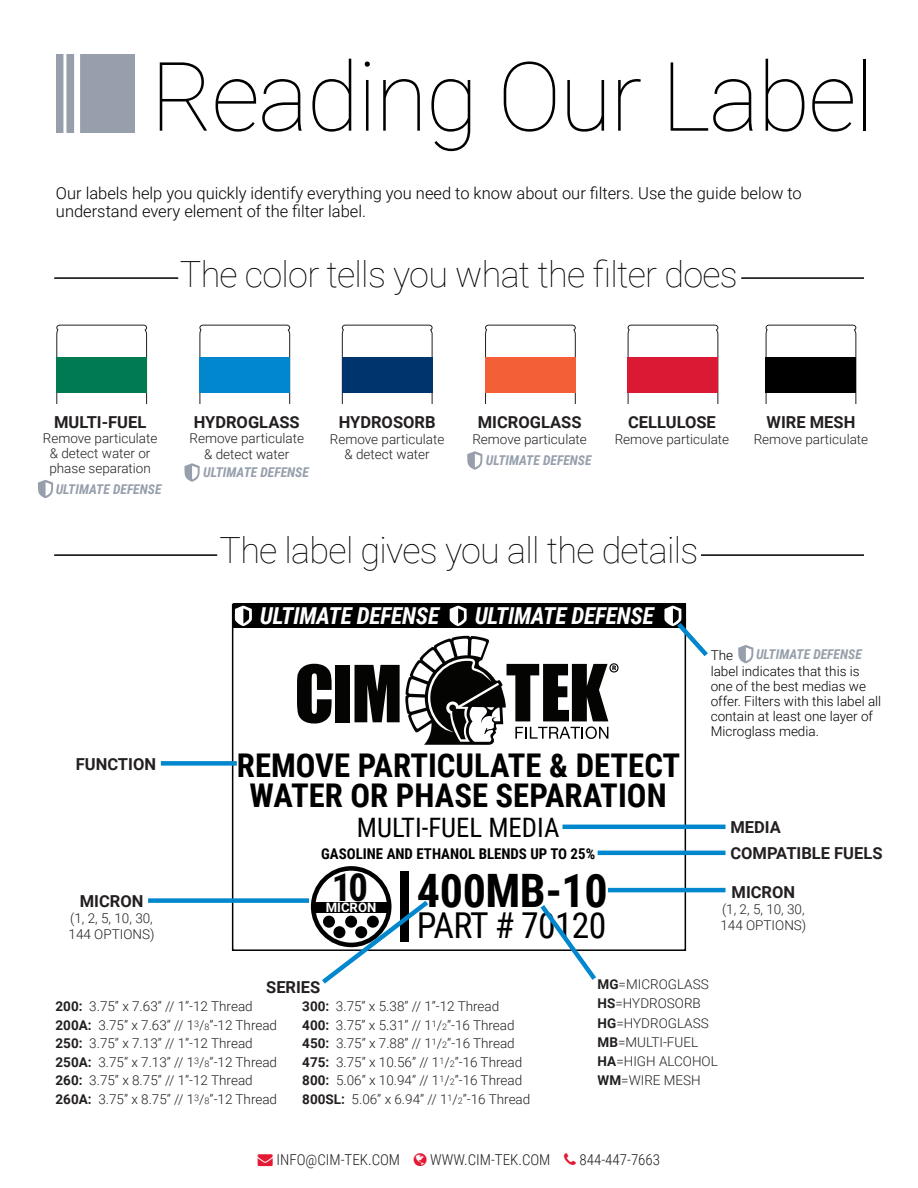
<style>
.page{position:relative;width:918px;height:1188px;background:#fff}
.page>*{position:absolute;margin:0;border:0;box-sizing:border-box;transform-origin:0 0}
.t1{font:100 96px "Roboto";letter-spacing:-.02em;color:#000}
.t2{font:72.6px "Impact";color:#040503}
.t3{font:700 46.05px "Roboto Condensed";letter-spacing:-.01em;color:#000}
.t4{font:700 38.7px "Roboto Condensed";color:#040503}
.t5{font:100 36px "Roboto";letter-spacing:-.02em;color:#000}
.t6{font:35.7px "Roboto Condensed";letter-spacing:-.02em;color:#000}
.t7{font:700 32.7px/29.7px "Roboto Condensed";color:#000;text-align:center}
.t8{font:26.7px "Roboto Condensed";color:#000}
.t9{font:italic 700 23.4px "Roboto Condensed";letter-spacing:-.01em;color:#fff}
.t10{font:300 16.5px/18.8px "Roboto";color:#000}
.t11{font:700 16.5px "Roboto";color:#231f20}
.t12{font:300 15px "Roboto Condensed";color:#231f20}
.t13{font:700 14.85px "Roboto Condensed";color:#000}
.t14{font:300 13.5px "Roboto";color:#231f20}
.Paragraph_Style_1{font:300 13.5px/15px "Roboto";color:#000}
.t15{font:italic 700 13.5px "Roboto Condensed";color:#969fab}
.t16{font:300 13.35px "Roboto";color:#231f20}
.t17{font:700 13.05px "Roboto";color:#fff}
.s1{font-weight:700}
.s2{font-size:9px}
.s3{color:#e41933}
</style>
<div class="page">
<svg style="left:628px;top:325px;width:90px;height:79px"></svg>
<div style="left:628px;top:357px;width:90px;height:36px;background:#da1a35"></div>
<svg style="left:200px;top:325px;width:90px;height:79px"></svg>
<div style="left:200px;top:357px;width:90px;height:36px;background:#0087cd"></div>
<svg style="left:766px;top:325px;width:90px;height:79px"></svg>
<div style="left:766px;top:357px;width:90px;height:36px;background:#000"></div>
<div style="left:56px;top:55px;width:78px;height:78px;background:#969fab"></div>
<div style="left:74px;top:48px;width:6px;height:105px;background:#fff"></div>
<hr style="left:63px;top:38px;width:3px;height:105px;background:#fff">
<svg style="left:405px;top:636px;width:214px;height:109px"></svg>
<div style="left:400px;top:871px;width:9px;height:70px;background:#000"></div>
<div style="left:234px;top:604px;width:452px;height:24px;background:#000"></div>
<svg style="left:450px;top:607px;width:17px;height:19px"></svg>
<svg style="left:234px;top:603px;width:18px;height:23px"></svg>
<div style="left:311px;top:866px;width:80px;height:81px;border:5px solid #000;border-radius:50%"></div>
<div style="left:314px;top:902px;width:75px;height:11px;background:#000"></div>
<div style="left:232px;top:604px;width:454px;height:347px;border:2px solid #000"></div>
<svg style="left:56px;top:325px;width:91px;height:79px"></svg>
<svg style="left:342px;top:325px;width:90px;height:79px"></svg>
<div style="left:342px;top:357px;width:90px;height:36px;background:#00346d"></div>
<div style="left:57px;top:357px;width:90px;height:36px;background:#007a53"></div>
<hr style="left:54px;top:277px;width:124px;height:2px;background:#000">
<hr style="left:54px;top:554px;width:163px;height:2px;background:#000">
<hr style="left:701px;top:554px;width:163px;height:2px;background:#000">
<hr style="left:741px;top:277px;width:123px;height:2px;background:#000">
<div style="left:161px;top:761px;width:76px;height:5px;background:#0087cd"></div>
<svg style="left:664px;top:606px;width:44px;height:55px"></svg>
<hr style="left:563px;top:825px;width:163px;height:4px;background:#0087cd">
<hr style="left:598px;top:851px;width:128px;height:4px;background:#0087cd">
<hr style="left:608px;top:888px;width:118px;height:4px;background:#0087cd">
<div style="left:148px;top:898px;width:161px;height:5px;background:#0087cd"></div>
<svg style="left:738px;top:645px;width:16px;height:18px"></svg>
<svg style="left:536px;top:905px;width:65px;height:75px"></svg>
<svg style="left:317px;top:896px;width:116px;height:88px"></svg>
<svg style="left:184px;top:463px;width:16px;height:19px"></svg>
<svg style="left:467px;top:325px;width:109px;height:145px"></svg>
<svg style="left:38px;top:480px;width:15px;height:18px"></svg>
<p class="t1" style="left:151px;top:29px;width:725px">Reading Our Label</p>
<p class="t10" style="left:56px;top:183px;width:747px">Our labels help you quickly identify everything you need to know about our filters. Use the guide below to understand every element of the filter label.</p>
<p class="t5" style="left:180px;top:249px;width:559px">The color tells you what the filter does</p>
<p class="t11" style="left:54px;top:410px;width:94px">MULTI-FUEL</p>
<p class="t14" style="left:43px;top:428px;width:116px">Remove particulate</p>
<p class="t14" style="left:50px;top:443px;width:102px">&amp; detect water or</p>
<p class="t14" style="left:49px;top:458px;width:103px">phase separation</p>
<p class="t15" style="left:56px;top:479px;width:107px">ULTIMATE DEFENSE</p>
<p class="t11" style="left:76px;top:753px;width:82px">FUNCTION</p>
<p class="t11" style="left:80px;top:890px;width:65px">MICRON</p>
<p class="t14" style="left:70px;top:909px;width:84px">(1, 2, 5, 10, 30,</p>
<p class="t14" style="left:69px;top:925px;width:87px">144 OPTIONS)</p>
<p class="t11" style="left:194px;top:410px;width:108px">HYDROGLASS</p>
<p class="t14" style="left:189px;top:429px;width:116px">Remove particulate</p>
<p class="t14" style="left:204px;top:445px;width:87px">&amp; detect water</p>
<p class="t15" style="left:203px;top:463px;width:107px">ULTIMATE DEFENSE</p>
<p class="t11" style="left:339px;top:410px;width:98px">HYDROSORB</p>
<p class="t14" style="left:330px;top:430px;width:116px">Remove particulate</p>
<p class="t14" style="left:345px;top:445px;width:87px">&amp; detect water</p>
<p class="t11" style="left:478px;top:410px;width:105px">MICROGLASS</p>
<p class="t14" style="left:472px;top:430px;width:116px">Remove particulate</p>
<p class="t15" style="left:486px;top:451px;width:107px">ULTIMATE DEFENSE</p>
<p class="t11" style="left:628px;top:410px;width:89px">CELLULOSE</p>
<p class="t14" style="left:615px;top:430px;width:116px">Remove particulate</p>
<p class="t5" style="left:220px;top:525px;width:480px">The label gives you all the details</p>
<p class="t16" style="left:226px;top:537px;width:152px">Imprint Color: Green 7232</p>
<p class="t9" style="left:260px;top:599px;width:181px">ULTIMATE DEFENSE</p>
<p class="t9" style="left:475px;top:599px;width:181px">ULTIMATE DEFENSE</p>
<p class="t11" style="left:767px;top:410px;width:90px">WIRE MESH</p>
<p class="t14" style="left:754px;top:430px;width:116px">Remove particulate</p>
<p class="t2" style="left:295px;top:638px;width:110px">CIM</p>
<p class="t7" style="left:237px;top:750px;width:445px">REMOVE PARTICULATE &amp; DETECT<br>WATER OR PHASE SEPARATION</p>
<p class="t8" style="left:357px;top:809px;width:204px">MULTI-FUEL MEDIA</p>
<p class="t13" style="left:321px;top:843px;width:276px">GASOLINE AND ETHANOL BLENDS UP TO 25%</p>
<p class="t4" style="left:332px;top:860px;width:38px">10</p>
<p class="t17" style="left:326px;top:898px;width:52px">MICRON</p>
<p class="t3" style="left:417px;top:858px;width:192px">400MB-10</p>
<p class="t6" style="left:417px;top:900px;width:191px">PART # 70120</p>
<p class="t15" style="left:756px;top:645px;width:107px">ULTIMATE DEFENSE</p>
<p class="Paragraph_Style_1" style="left:711px;top:647px;width:24px">The</p>
<p class="Paragraph_Style_1" style="left:711px;top:664px;width:172px">label indicates that this is one of the best medias we offer. Filters with this label all contain at least one layer of<br>Microglass media.</p>
<p class="t11" style="left:730px;top:816px;width:52px">MEDIA</p>
<p class="t11" style="left:730px;top:842px;width:154px">COMPATIBLE FUELS</p>
<p class="t11" style="left:732px;top:881px;width:65px">MICRON</p>
<p class="t14" style="left:722px;top:900px;width:84px">(1, 2, 5, 10, 30,</p>
<p class="t14" style="left:720px;top:916px;width:87px">144 OPTIONS)</p>
<p class="t11" style="left:266px;top:976px;width:56px">SERIES</p>
<p class="t14" style="left:56px;top:997px;width:199px"><span class="s1">200:</span> 3.75” x 7.63” // 1”-12 Thread</p>
<p class="t14" style="left:56px;top:1016px;width:223px"><span class="s1">200A:</span> 3.75” x 7.63” // 1<sup>3</sup>/<span class="s2">8</span>”-12 Thread</p>
<p class="t14" style="left:56px;top:1034px;width:199px"><span class="s1">250:</span> 3.75” x 7.13” // 1”-12 Thread</p>
<p class="t14" style="left:56px;top:1053px;width:223px"><span class="s1">250A:</span> 3.75” x 7.13” // 1<sup>3</sup>/<span class="s2">8</span>”-12 Thread</p>
<p class="t14" style="left:56px;top:1071px;width:199px"><span class="s1">260:</span> 3.75” x 8.75” // 1”-12 Thread</p>
<p class="t14" style="left:56px;top:1089px;width:223px"><span class="s1">260A:</span> 3.75” x 8.75” // 1<sup>3</sup>/<span class="s2">8</span>”-12 Thread</p>
<p class="t14" style="left:302px;top:997px;width:199px"><span class="s1">300:</span> 3.75” x 5.38” // 1”-12 Thread</p>
<p class="t14" style="left:302px;top:1016px;width:214px"><span class="s1">400:</span> 3.75” x 5.31” // 1<sup>1</sup>/<span class="s2">2</span>”-16 Thread</p>
<p class="t14" style="left:302px;top:1034px;width:214px"><span class="s1">450:</span> 3.75” x 7.88” // 1<sup>1</sup>/<span class="s2">2</span>”-16 Thread</p>
<p class="t14" style="left:302px;top:1053px;width:221px"><span class="s1">475:</span> 3.75” x 10.56” // 1<sup>1</sup>/<span class="s2">2</span>”-16 Thread</p>
<p class="t14" style="left:302px;top:1071px;width:221px"><span class="s1">800:</span> 5.06” x 10.94” // 1<sup>1</sup>/<span class="s2">2</span>”-16 Thread</p>
<p class="t14" style="left:302px;top:1089px;width:230px"><span class="s1">800SL:</span> 5.06” x 6.94” // 1<sup>1</sup>/<span class="s2">2</span>”-16 Thread</p>
<p class="t14" style="left:598px;top:975px;width:113px"><span class="s1">MG</span>=MICROGLASS</p>
<p class="t14" style="left:598px;top:994px;width:105px"><span class="s1">HS</span>=HYDROSORB</p>
<p class="t14" style="left:598px;top:1013px;width:113px"><span class="s1">HG</span>=HYDROGLASS</p>
<p class="t14" style="left:598px;top:1033px;width:102px"><span class="s1">MB</span>=MULTI-FUEL</p>
<p class="t14" style="left:598px;top:1052px;width:122px"><span class="s1">HA</span>=HIGH ALCOHOL</p>
<p class="t14" style="left:598px;top:1071px;width:105px"><span class="s1">WM</span>=WIRE MESH</p>
<p class="t12" style="left:258px;top:1149px;width:144px"><span class="s3">→</span> INFO@CIM-TEK.COM</p>
<p class="t12" style="left:430px;top:1149px;width:122px">WWW.CIM-TEK.COM</p>
<p class="t12" style="left:580px;top:1149px;width:82px">844-447-7663</p>
</div>
